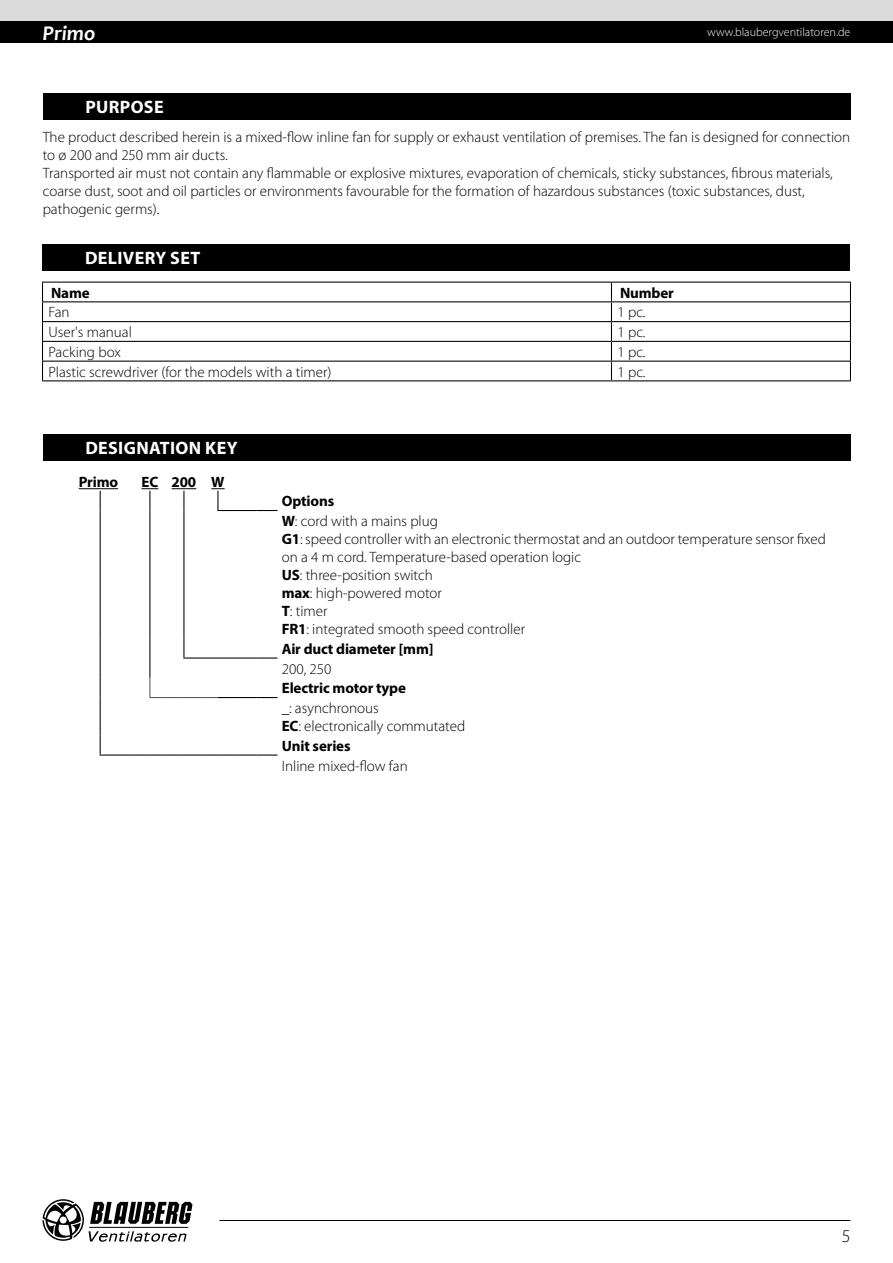
<style>
.page{position:relative;width:893px;height:1263px;background:#fff}
.page>*{position:absolute;margin:0;border:0;box-sizing:border-box;transform-origin:0 0}
.t1{font:italic 700 21px "Candara";color:#fff}
.t2{font:700 18px "Myriad Pro";letter-spacing:.02em;color:#fff}
.t3{font:300 18px "Myriad Pro";color:#000}
.t4{font:300 15px/18px "Myriad Pro";color:#000}
.t5{font:700 15px/19.8px "Myriad Pro";letter-spacing:-.01em;color:#000}
.t6{font:300 12px "Myriad Pro";color:#fff}
.s1{font-weight:700}
.s2{font-weight:300}
</style>
<div class="page">
<div style="left:0;top:0;width:893px;height:21px;background:#dadada"></div>
<div style="left:0;top:21px;width:893px;height:22px;background:#000"></div>
<svg style="left:43px;top:1199px;width:149px;height:43px"></svg>
<hr style="left:219px;top:1220px;width:631px;height:1px;background:#000">
<div style="left:42px;top:244px;width:808px;height:27px;background:#000"></div>
<div style="left:43px;top:434px;width:808px;height:27px;background:#000"></div>
<div style="left:43px;top:93px;width:808px;height:27px;background:#000"></div>
<hr style="left:42px;top:282px;width:569px;height:1px;background:#000">
<hr style="left:611px;top:282px;width:240px;height:1px;background:#000">
<hr style="left:42px;top:301px;width:569px;height:1px;background:#000">
<hr style="left:611px;top:301px;width:240px;height:1px;background:#000">
<hr style="left:42px;top:321px;width:569px;height:1px;background:#000">
<hr style="left:611px;top:321px;width:240px;height:1px;background:#000">
<svg style="left:42px;top:283px;width:1px;height:97px"></svg>
<hr style="left:42px;top:341px;width:569px;height:1px;background:#000">
<hr style="left:42px;top:361px;width:569px;height:1px;background:#000">
<hr style="left:42px;top:380px;width:569px;height:1px;background:#000">
<svg style="left:611px;top:283px;width:1px;height:97px"></svg>
<hr style="left:611px;top:341px;width:240px;height:1px;background:#000">
<svg style="left:850px;top:283px;width:1px;height:97px"></svg>
<hr style="left:611px;top:361px;width:240px;height:1px;background:#000">
<hr style="left:611px;top:380px;width:240px;height:1px;background:#000">
<svg style="left:100px;top:491px;width:1px;height:19px"></svg>
<hr style="left:100px;top:510px;width:1px;height:128px;background:#000">
<svg style="left:100px;top:638px;width:1px;height:59px"></svg>
<hr style="left:100px;top:697px;width:1px;height:38px;background:#000">
<svg style="left:133px;top:754px;width:102px;height:2px"></svg>
<hr style="left:235px;top:754px;width:21px;height:2px;background:#000">
<hr style="left:256px;top:754px;width:21px;height:2px;background:#000">
<svg style="left:100px;top:735px;width:1px;height:19px"></svg>
<hr style="left:100px;top:754px;width:33px;height:2px;background:#000">
<hr style="left:149px;top:510px;width:1px;height:128px;background:#000">
<hr style="left:183px;top:510px;width:1px;height:128px;background:#000">
<svg style="left:149px;top:638px;width:128px;height:60px"></svg>
<hr style="left:79px;top:488px;width:39px;height:1px;background:#000">
<svg style="left:142px;top:488px;width:16px;height:22px"></svg>
<svg style="left:172px;top:488px;width:24px;height:22px"></svg>
<svg style="left:211px;top:488px;width:66px;height:23px"></svg>
<h1 class="t1" style="left:43px;top:20px;width:54px">Primo</h1>
<p class="t6" style="left:707px;top:26px;width:145px">www.blaubergventilatoren.de</p>
<p class="t2" style="left:85px;top:95px;width:80px">PURPOSE</p>
<p class="t4" style="left:43px;top:128px;width:809px">The product described herein is a mixed-flow inline fan for supply or exhaust ventilation of premises. The fan is designed for connection to ø 200 and 250 mm air ducts.<br>Transported air must not contain any flammable or explosive mixtures, evaporation of chemicals, sticky substances, fibrous materials, coarse dust, soot and oil particles or environments favourable for the formation of hazardous substances (toxic substances, dust, pathogenic germs).</p>
<p class="t2" style="left:85px;top:246px;width:117px">DELIVERY SET</p>
<p class="t5" style="left:51px;top:282px;width:40px">Name</p>
<p class="t5" style="left:620px;top:282px;width:55px">Number</p>
<p class="t4" style="left:49px;top:304px;width:23px">Fan</p>
<p class="t4" style="left:617px;top:304px;width:30px">1 pc.</p>
<p class="t4" style="left:49px;top:323px;width:85px">User's manual</p>
<p class="t4" style="left:617px;top:323px;width:30px">1 pc.</p>
<p class="t4" style="left:49px;top:343px;width:74px">Packing box</p>
<p class="t4" style="left:617px;top:343px;width:30px">1 pc.</p>
<p class="t4" style="left:49px;top:363px;width:284px">Plastic screwdriver (for the models with a timer)</p>
<p class="t4" style="left:617px;top:363px;width:30px">1 pc.</p>
<p class="t2" style="left:85px;top:436px;width:154px">DESIGNATION KEY</p>
<p class="t5" style="left:79px;top:472px;width:41px">Primo</p>
<p class="t5" style="left:142px;top:472px;width:85px">EC 200 W</p>
<p class="t4" style="left:282px;top:492px;width:158px;line-height:19.8px"><span class="s1">Options<br>W</span>: cord with a mains plug</p>
<p class="t4" style="left:282px;top:530px;width:546px"><span class="s1">G1</span>: speed controller with an electronic thermostat and an outdoor temperature sensor fixed on a 4 m cord. Temperature-based operation logic<br><span class="s1">US</span>: three-position switch<br><span class="s1">max</span>: high-powered motor<br><span class="s1">T</span>: timer<br><span class="s1">FR1</span>: integrated smooth speed controller</p>
<p class="t5" style="left:282px;top:638px;width:153px">Air duct diameter [mm]</p>
<p class="t4" style="left:282px;top:660px;width:51px">200, 250</p>
<p class="t5" style="left:282px;top:678px;width:126px">Electric motor type _<span class="s2">: asynchronous</span></p>
<p class="t4" style="left:282px;top:716px;width:185px;line-height:19.8px"><span class="s1">EC</span>: electronically commutated<br><span class="s1">Unit series</span></p>
<p class="t4" style="left:282px;top:757px;width:127px">Inline mixed-flow fan</p>
<p class="t3" style="left:842px;top:1226px;width:10px">5</p>
</div>
